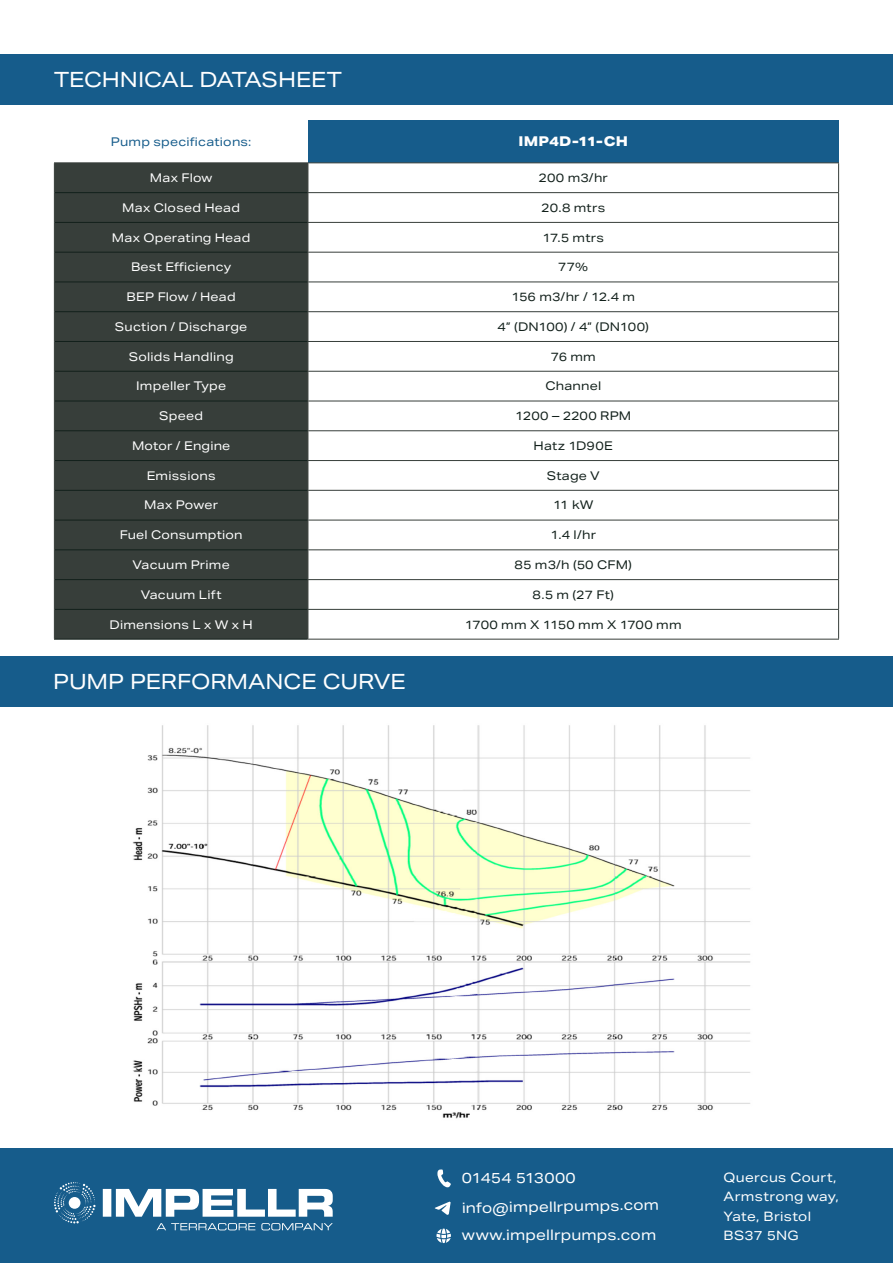
<style>
.page{position:relative;width:893px;height:1263px;background:#fff}
.page>*{position:absolute;margin:0;border:0;box-sizing:border-box;transform-origin:0 0}
.Body{font:21px "Aktiv Grotesk Ex";color:#fff}
.t1{font:14.55px "Aktiv Grotesk Ex";letter-spacing:.01em;color:#fff}
.Product_name{font:800 13.5px "Aktiv Grotesk Ex";letter-spacing:.02em;color:#fff}
.t2{font:12.9px/19.5px "Aktiv Grotesk Ex";letter-spacing:.025em;color:#fff}
.Content{font:12px "Aktiv Grotesk Ex";letter-spacing:.02em;color:#fff}
.Content-2{font:12px "Aktiv Grotesk Ex";letter-spacing:.015em;color:#12201b}
.Content-3{font:12px "Aktiv Grotesk Ex";letter-spacing:.02em;color:#165c8b}
.Content-4{font:12px "Aktiv Grotesk Ex";letter-spacing:-.005em;color:#12201b}
</style>
<div class="page">
<div style="left:308px;top:120px;width:531px;height:43px;background:#165c8b"></div>
<div style="left:55px;top:163px;width:253px;height:476px;background:#373e3a"></div>
<svg style="left:309px;top:163px;width:529px;height:476px"></svg>
<hr style="left:55px;top:192px;width:253px;height:1px;background:#12201b">
<hr style="left:55px;top:222px;width:253px;height:1px;background:#12201b">
<hr style="left:55px;top:252px;width:253px;height:1px;background:#12201b">
<hr style="left:55px;top:282px;width:253px;height:1px;background:#12201b">
<hr style="left:55px;top:311px;width:253px;height:1px;background:#12201b">
<hr style="left:55px;top:341px;width:253px;height:1px;background:#12201b">
<hr style="left:308px;top:192px;width:531px;height:1px;background:#373e3a">
<hr style="left:308px;top:222px;width:531px;height:1px;background:#373e3a">
<hr style="left:308px;top:252px;width:531px;height:1px;background:#373e3a">
<hr style="left:308px;top:282px;width:531px;height:1px;background:#373e3a">
<hr style="left:308px;top:311px;width:531px;height:1px;background:#373e3a">
<hr style="left:308px;top:341px;width:531px;height:1px;background:#373e3a">
<svg style="left:308px;top:163px;width:1px;height:476px"></svg>
<hr style="left:55px;top:371px;width:253px;height:1px;background:#12201b">
<hr style="left:55px;top:401px;width:253px;height:1px;background:#12201b">
<hr style="left:55px;top:430px;width:253px;height:1px;background:#12201b">
<hr style="left:55px;top:460px;width:253px;height:1px;background:#12201b">
<hr style="left:55px;top:490px;width:253px;height:1px;background:#12201b">
<hr style="left:55px;top:520px;width:253px;height:1px;background:#12201b">
<hr style="left:55px;top:549px;width:253px;height:1px;background:#12201b">
<hr style="left:55px;top:579px;width:253px;height:1px;background:#12201b">
<hr style="left:55px;top:609px;width:253px;height:1px;background:#12201b">
<hr style="left:54px;top:639px;width:254px;height:1px;background:#12201b">
<hr style="left:308px;top:371px;width:531px;height:1px;background:#373e3a">
<hr style="left:308px;top:401px;width:531px;height:1px;background:#373e3a">
<hr style="left:308px;top:430px;width:531px;height:1px;background:#373e3a">
<hr style="left:308px;top:460px;width:531px;height:1px;background:#373e3a">
<hr style="left:308px;top:490px;width:531px;height:1px;background:#373e3a">
<hr style="left:308px;top:520px;width:531px;height:1px;background:#373e3a">
<hr style="left:308px;top:549px;width:531px;height:1px;background:#373e3a">
<hr style="left:308px;top:579px;width:531px;height:1px;background:#373e3a">
<hr style="left:308px;top:609px;width:531px;height:1px;background:#373e3a">
<hr style="left:308px;top:639px;width:531px;height:1px;background:#373e3a">
<svg style="left:838px;top:163px;width:1px;height:476px"></svg>
<hr style="left:54px;top:162px;width:254px;height:1px;background:#373e3a">
<hr style="left:54px;top:163px;width:1px;height:30px;background:#373e3a">
<hr style="left:308px;top:162px;width:531px;height:1px;background:#373e3a">
<svg style="left:54px;top:193px;width:1px;height:29px"></svg>
<hr style="left:54px;top:222px;width:1px;height:30px;background:#373e3a">
<hr style="left:54px;top:252px;width:1px;height:30px;background:#373e3a">
<hr style="left:54px;top:282px;width:1px;height:30px;background:#373e3a">
<svg style="left:54px;top:312px;width:1px;height:29px"></svg>
<hr style="left:54px;top:341px;width:1px;height:30px;background:#373e3a">
<hr style="left:54px;top:371px;width:1px;height:30px;background:#373e3a">
<hr style="left:54px;top:401px;width:1px;height:30px;background:#373e3a">
<svg style="left:54px;top:431px;width:1px;height:29px"></svg>
<hr style="left:54px;top:460px;width:1px;height:30px;background:#373e3a">
<hr style="left:54px;top:490px;width:1px;height:30px;background:#373e3a">
<hr style="left:54px;top:520px;width:1px;height:30px;background:#373e3a">
<hr style="left:54px;top:550px;width:1px;height:30px;background:#373e3a">
<svg style="left:54px;top:580px;width:1px;height:29px"></svg>
<hr style="left:54px;top:609px;width:1px;height:30px;background:#373e3a">
<div style="left:0;top:1148px;width:893px;height:115px;background:#165c8b"></div>
<svg style="left:54px;top:1182px;width:42px;height:41px"></svg>
<svg style="left:103px;top:1189px;width:230px;height:28px"></svg>
<svg style="left:261px;top:1223px;width:72px;height:7px"></svg>
<svg style="left:157px;top:1223px;width:98px;height:7px"></svg>
<svg style="left:435px;top:1201px;width:16px;height:14px"></svg>
<svg style="left:437px;top:1169px;width:14px;height:18px"></svg>
<svg style="left:436px;top:1228px;width:15px;height:15px"></svg>
<div style="left:0;top:54px;width:893px;height:51px;background:#165c8b"></div>
<div style="left:0;top:656px;width:893px;height:51px;background:#165c8b"></div>
<img style="left:132px;top:725px;width:619px;height:394px">
<p class="Body" style="left:54px;top:67px;width:290px">TECHNICAL DATASHEET</p>
<p class="Content-3" style="left:111px;top:135px;width:142px">Pump specifications:</p>
<p class="Product_name" style="left:518px;top:134px;width:111px">IMP4D-11-CH</p>
<p class="Content" style="left:150px;top:171px;width:64px">Max Flow</p>
<p class="Content-2" style="left:539px;top:171px;width:71px">200 m3/hr</p>
<p class="Content" style="left:122px;top:201px;width:119px">Max Closed Head</p>
<p class="Content-2" style="left:541px;top:201px;width:65px">20.8 mtrs</p>
<p class="Content" style="left:112px;top:230px;width:140px">Max Operating Head</p>
<p class="Content-2" style="left:542px;top:230px;width:63px">17.5 mtrs</p>
<p class="Content" style="left:131px;top:260px;width:102px">Best Efficiency</p>
<p class="Content-2" style="left:558px;top:260px;width:32px">77%</p>
<p class="Content" style="left:127px;top:290px;width:111px">BEP Flow / Head</p>
<p class="Content-2" style="left:511px;top:290px;width:125px">156 m3/hr / 12.4 m</p>
<p class="Content" style="left:115px;top:320px;width:134px">Suction / Discharge</p>
<p class="Content-4" style="left:498px;top:320px;width:153px">4” (DN100) / 4” (DN100)</p>
<p class="Content" style="left:129px;top:349px;width:106px">Solids Handling</p>
<p class="Content-2" style="left:551px;top:349px;width:47px">76 mm</p>
<p class="Content" style="left:136px;top:379px;width:91px">Impeller Type</p>
<p class="Content-2" style="left:545px;top:379px;width:57px">Channel</p>
<p class="Content" style="left:159px;top:409px;width:45px">Speed</p>
<p class="Content-2" style="left:515px;top:409px;width:117px">1200 – 2200 RPM</p>
<p class="Content" style="left:132px;top:439px;width:100px">Motor / Engine</p>
<p class="Content-2" style="left:534px;top:439px;width:81px">Hatz 1D90E</p>
<p class="Content" style="left:147px;top:468px;width:70px">Emissions</p>
<p class="Content-2" style="left:547px;top:468px;width:54px">Stage V</p>
<p class="Content" style="left:144px;top:498px;width:75px">Max Power</p>
<p class="Content-2" style="left:553px;top:498px;width:42px">11 kW</p>
<p class="Content" style="left:120px;top:528px;width:124px">Fuel Consumption</p>
<p class="Content-2" style="left:550px;top:528px;width:47px">1.4 l/hr</p>
<p class="Content" style="left:133px;top:558px;width:99px">Vacuum Prime</p>
<p class="Content-2" style="left:515px;top:558px;width:119px">85 m3/h (50 CFM)</p>
<p class="Content" style="left:141px;top:588px;width:82px">Vacuum Lift</p>
<p class="Content-2" style="left:533px;top:588px;width:83px">8.5 m (27 Ft)</p>
<p class="Content" style="left:109px;top:617px;width:145px">Dimensions L x W x H</p>
<p class="Content-2" style="left:465px;top:617px;width:218px">1700 mm X 1150 mm X 1700 mm</p>
<p class="Body" style="left:53px;top:669px;width:354px">PUMP PERFORMANCE CURVE</p>
<p class="t1" style="left:462px;top:1170px;width:115px">01454 513000</p>
<p class="t1" style="left:462px;top:1200px;width:199px;rotate:-1deg">info@impellrpumps.com</p>
<p class="t1" style="left:462px;top:1227px;width:196px">www.impellrpumps.com</p>
<p class="t2" style="left:724px;top:1167px;width:117px">Quercus Court,<br>Armstrong way,<br>Yate, Bristol<br>BS37 5NG</p>
</div>
